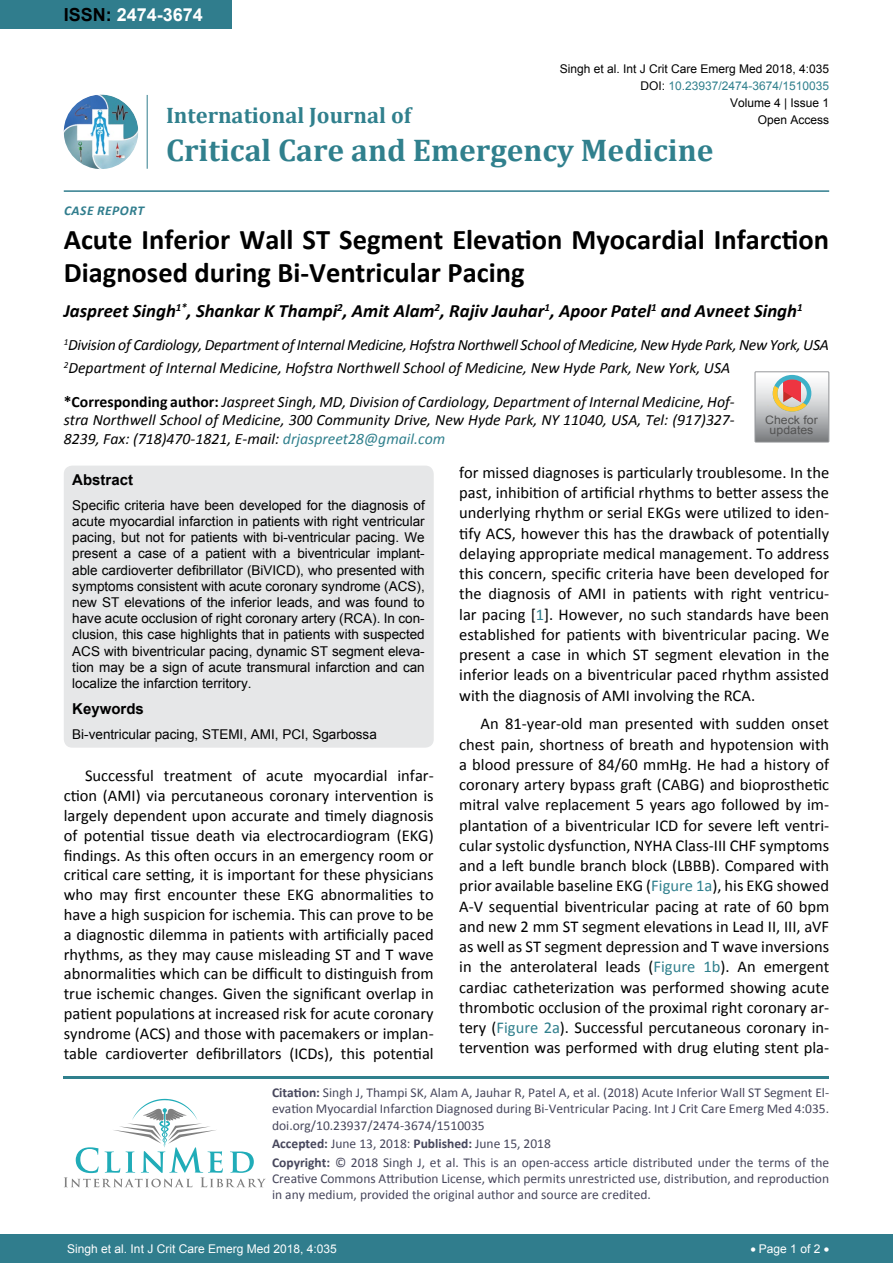
<style>
.page{position:relative;width:893px;height:1263px;background:#fff}
.page>*{position:absolute;margin:0;border:0;box-sizing:border-box;transform-origin:0 0}
.t1{font:700 31.5px "Cambria";color:#30808d}
.t2{font:700 28.5px/33px "Calibri";color:#000}
.t3{font:700 22.5px "Cambria";color:#30808d}
.t4{font:italic 700 18.75px "Calibri";color:#000}
.t5{font:700 18px "Arial";color:#fff}
.t6{font:16.5px/20.2px "Calibri";color:#000;text-align:justify}
.t7{font:italic 15.75px/18.9px "Calibri";color:#000;text-align:justify}
.t8{font:italic 15.75px/23.1px "Calibri";letter-spacing:-.02em;color:#000}
.t9{font:700 15px "Arial";color:#000}
.t10{font:13.5px/16.2px "Arial";color:#000;text-align:justify}
.t11{font:13.5px/16.2px "Calibri";color:#47475c}
.t12{font:italic 700 13.5px "Calibri";letter-spacing:.04em;color:#307d8d}
.t13{font:12px "Arial";color:#000}
.t14{font:12px "Arial";color:#fff}
.t15{font:12px "Arial";color:#30808d}
.t16{font:11.7px/10.1px "Arial";color:#535353;text-align:center;scale:1.06 1}
.s1{color:#000}
.s2{font-weight:700;font-style:normal}
.s3{color:#30808d}
.s4{font-weight:700}
</style>
<div class="page">
<div style="left:0;top:0;width:231px;height:28px;background:#307d8d"></div>
<img style="left:64px;top:95px;width:74px;height:74px;border-radius:37px">
<hr style="left:147px;top:95px;width:1px;height:74px;background:#307d8d">
<hr style="left:64px;top:190px;width:765px;height:2px;background:#307d8d">
<div style="left:0;top:1234px;width:893px;height:29px;background:#307d8d"></div>
<hr style="left:64px;top:1076px;width:765px;height:2px;background:#30808d">
<svg style="left:64px;top:1099px;width:202px;height:88px"></svg>
<div style="left:64px;top:466px;width:370px;height:282px;background:#e6e7e8;border-radius:9px"></div>
<svg style="left:755px;top:372px;width:74px;height:70px;background:#bdb6b3"></svg>
<p class="t5" style="left:64px;top:2px;width:141px"><span class="s1">ISSN:</span> 2474-3674</p>
<p class="t12" style="left:64px;top:202px;width:75px">Case Report</p>
<p class="t13" style="left:560px;top:60px;width:271px">Singh et al. Int J Crit Care Emerg Med 2018, 4:035</p>
<p class="t13" style="left:730px;top:95px;width:101px">Volume 4 | Issue 1</p>
<p class="t15" style="left:640px;top:78px;width:190px"><span class="s1">DOI:</span> 10.23937/2474-3674/1510035</p>
<h3 class="t3" style="left:166px;top:100px;width:247px">International Journal of</h3>
<h1 class="t1" style="left:166px;top:128px;width:549px">Critical Care and Emergency Medicine</h1>
<p class="t13" style="left:758px;top:112px;width:73px">Open Access</p>
<h2 class="t2" style="left:64px;top:223px;width:767px">Acute Inferior Wall ST Segment Elevation Myocardial Infarction<br>Diagnosed during Bi-Ventricular Pacing</h2>
<p class="t4" style="left:64px;top:299px;width:740px">Jaspreet Singh<sup>1*</sup>, Shankar K Thampi<sup>2</sup>, Amit Alam<sup>2</sup>, Rajiv Jauhar<sup>1</sup>, Apoor Patel<sup>1</sup> and Avneet Singh<sup>1</sup></p>
<p class="t8" style="left:64px;top:333px;width:767px"><sup>1</sup>Division of Cardiology, Department of Internal Medicine, Hofstra Northwell School of Medicine, New Hyde Park, New York, USA<br><sup>2</sup>Department of Internal Medicine, Hofstra Northwell School of Medicine, New Hyde Park, New York, USA</p>
<p class="t7" style="left:64px;top:391px;width:672px"><span class="s2">*Corresponding author:</span> Jaspreet Singh, MD, Division of Cardiology, Department of Internal Medicine, Hof&shy;stra Northwell School of Medicine, 300 Community Drive, New Hyde Park, NY 11040, USA, Tel: (917)327- 8239, Fax: (718)470-1821, E-mail: <span class="s3">drjaspreet28@gmail.com</span></p>
<p class="t6" style="left:459px;top:462px;width:371px">for missed diagnoses is particularly troublesome. In the past, inhibition of artificial rhythms to better assess the underlying rhythm or serial EKGs were utilized to iden&shy;tify ACS, however this has the drawback of potentially delaying appropriate medical management. To address this concern, specific criteria have been developed for the diagnosis of AMI in patients with right ventricu&shy;lar pacing [<span class="s3">1</span>]. However, no such standards have been established for patients with biventricular pacing. We present a case in which ST segment elevation in the inferior leads on a biventricular paced rhythm assisted with the diagnosis of AMI involving the RCA.</p>
<p class="t6" style="left:459px;top:714px;width:371px;text-indent:21px">An 81-year-old man presented with sudden onset chest pain, shortness of breath and hypotension with a blood pressure of 84/60 mmHg. He had a history of coronary artery bypass graft (CABG) and bioprosthetic mitral valve replacement 5 years ago followed by im&shy;plantation of a biventricular ICD for severe left ventri&shy;cular systolic dysfunction, NYHA Class-III CHF symptoms and a left bundle branch block (LBBB). Compared with prior available baseline EKG (<span class="s3">Figure 1a</span>), his EKG showed A-V sequential biventricular pacing at rate of 60 bpm and new 2 mm ST segment elevations in Lead II, III, aVF as well as ST segment depression and T wave inversions in the anterolateral leads (<span class="s3">Figure 1b</span>). An emergent cardiac catheterization was performed showing acute thrombotic occlusion of the proximal right coronary ar&shy;tery (<span class="s3">Figure 2a</span>). Successful percutaneous coronary in&shy;tervention was performed with drug eluting stent pla-</p>
<p class="t16" style="left:765px;top:415px;width:51px">Check for updates</p>
<p class="t9" style="left:72px;top:470px;width:62px">Abstract</p>
<p class="t10" style="left:72px;top:497px;width:354px">Specific criteria have been developed for the diagnosis of acute myocardial infarction in patients with right ventricular pacing, but not for patients with bi-ventricular pacing. We present a case of a patient with a biventricular implant&shy;able cardioverter defibrillator (BiVICD), who presented with symptoms consistent with acute coronary syndrome (ACS), new ST elevations of the inferior leads, and was found to have acute occlusion of right coronary artery (RCA). In con&shy;clusion, this case highlights that in patients with suspected ACS with biventricular pacing, dynamic ST segment eleva&shy;tion may be a sign of acute transmural infarction and can localize the infarction territory.</p>
<p class="t9" style="left:72px;top:699px;width:73px">Keywords</p>
<p class="t10" style="left:72px;top:726px;width:306px">Bi-ventricular pacing, STEMI, AMI, PCI, Sgarbossa</p>
<p class="t6" style="left:64px;top:766px;width:371px;line-height:19.8px;text-indent:21px">Successful treatment of acute myocardial infar&shy;ction (AMI) via percutaneous coronary intervention is largely dependent upon accurate and timely diagnosis of potential tissue death via electrocardiogram (EKG) findings. As this often occurs in an emergency room or critical care setting, it is important for these physicians who may first encounter these EKG abnormalities to have a high suspicion for ischemia. This can prove to be a diagnostic dilemma in patients with artificially paced rhythms, as they may cause misleading ST and T wave abnormalities which can be difficult to distinguish from true ischemic changes. Given the significant overlap in patient populations at increased risk for acute coronary syndrome (ACS) and those with pacemakers or implan&shy;table cardioverter defibrillators (ICDs), this potential</p>
<p class="t11" style="left:272px;top:1084px;width:559px;text-align:justify"><span class="s4">Citation:</span> Singh J, Thampi SK, Alam A, Jauhar R, Patel A, et al. (2018) Acute Inferior Wall ST Segment El&shy;evation Myocardial Infarction Diagnosed during Bi-Ventricular Pacing. Int J Crit Care Emerg Med 4:035. doi.org/10.23937/2474-3674/1510035</p>
<p class="t11" style="left:272px;top:1134px;width:559px;line-height:18.6px"><span class="s4">Accepted:</span> June 13, 2018: <span class="s4">Published:</span> June 15, 2018<br><span class="s4">Copyright:</span> © 2018 Singh J, et al. This is an open-access article distributed under the terms of the</p>
<p class="t11" style="left:272px;top:1170px;width:559px">Creative Commons Attribution License, which permits unrestricted use, distribution, and reproduction in any medium, provided the original author and source are credited.</p>
<p class="t14" style="left:67px;top:1241px;width:271px">Singh et al. Int J Crit Care Emerg Med 2018, 4:035</p>
<p class="t14" style="left:750px;top:1241px;width:80px">• Page 1 of 2 •</p>
</div>
